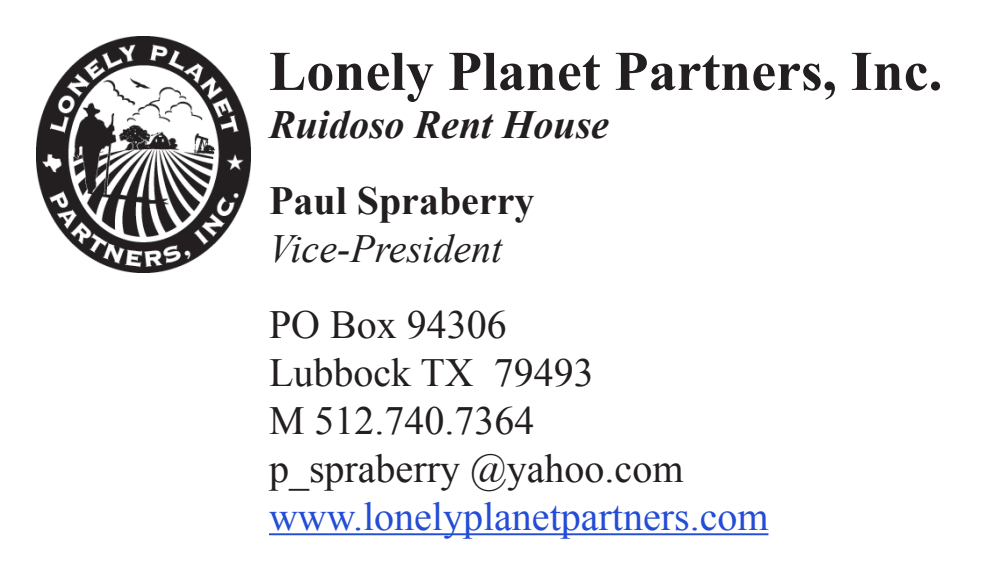
<style>
.page{position:relative;width:1008px;height:576px;background:#fff}
.page>*{position:absolute;margin:0;border:0;box-sizing:border-box;transform-origin:0 0}
.t1{font:700 56px "Times New Roman";color:#231f20}
.t2{font:40px "Times New Roman";color:#231f20}
.t3{font:40px "Times New Roman";color:#244dd5}
.t4{font:italic 700 40px "Times New Roman";color:#231f20}
.t5{font:italic 40px "Times New Roman";color:#231f20}
.t6{font:700 40px "Times New Roman";color:#231f20}
</style>
<div class="page">
<img style="left:36px;top:36px;width:215px;height:236px">
<hr style="left:269px;top:533px;width:499px;height:2px;background:#244dd5">
<p class="t1" style="left:269px;top:32px;width:675px">Lonely Planet Partners, Inc.</p>
<p class="t4" style="left:269px;top:97px;width:342px">Ruidoso Rent House</p>
<p class="t6" style="left:269px;top:173px;width:267px">Paul Spraberry</p>
<p class="t5" style="left:269px;top:221px;width:235px">Vice-President</p>
<p class="t2" style="left:269px;top:298px;width:239px">PO Box 94306</p>
<p class="t2" style="left:269px;top:346px;width:326px">Lubbock TX 79493</p>
<p class="t2" style="left:269px;top:394px;width:267px">M 512.740.7364</p>
<p class="t2" style="left:269px;top:442px;width:416px">p_spraberry @yahoo.com</p>
<p class="t3" style="left:269px;top:490px;width:501px">www.lonelyplanetpartners.com</p>
</div>
